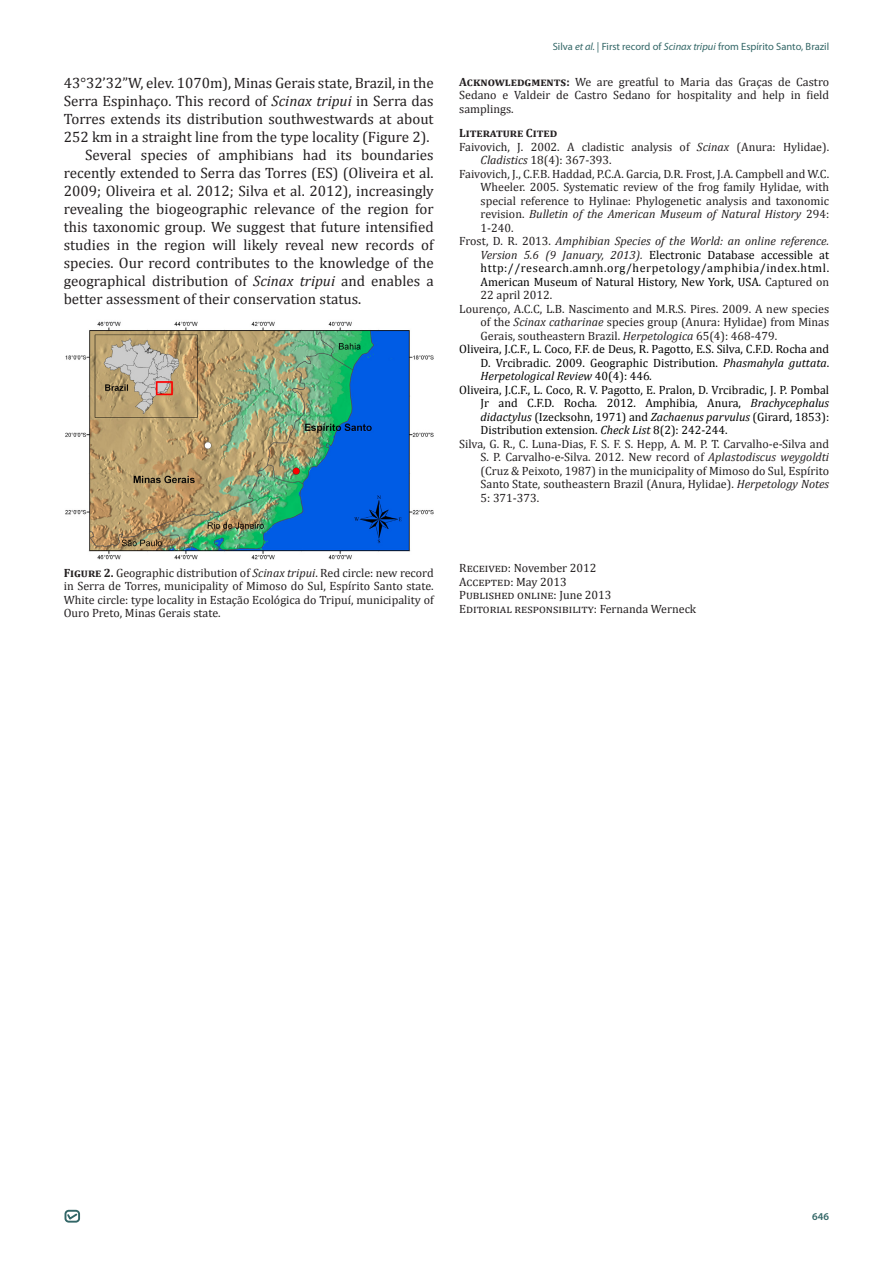
<style>
.page{position:relative;width:893px;height:1263px;background:#fff}
.page>*{position:absolute;margin:0;border:0;box-sizing:border-box;transform-origin:0 0}
.t1{font:15px/18px "Cambria";color:#231f20;text-align:justify}
.t2{font:12px/13.5px "Cambria";color:#231f20;text-align:justify}
.t3{font:12px/13.5px "Cambria";color:#000;text-align:justify}
.t4{font:700 12px "Cambria";color:#231f20}
.t5{font:10.5px "Myriad Pro";color:#336767}
.t6{font:600 10.5px "Myriad Pro";color:#336767}
.s1{font-style:italic}
.s2{font-weight:700}
.s3{color:#231f20}
.s4{font-style:italic;color:#231f20}
</style>
<div class="page">
<div style="left:65px;top:1210px;width:15px;height:12px;border:2px solid #326667;border-radius:3px"></div>
<svg style="left:66px;top:1212px;width:13px;height:9px"></svg>
<img style="left:65px;top:321px;width:369px;height:239px">
<p class="t1" style="left:64px;top:74px;width:371px">43°32’32”W, elev. 1070m), Minas Gerais state, Brazil, in the Serra Espinhaço. This record of <span class="s1">Scinax tripui</span> in Serra das Torres extends its distribution southwestwards at about 252 km in a straight line from the type locality (Figure 2).</p>
<p class="t1" style="left:64px;top:146px;width:371px;text-indent:21px">Several species of amphibians had its boundaries recently extended to Serra das Torres (ES) (Oliveira et al.<br>2009; Oliveira et al. 2012; Silva et al. 2012), increasingly revealing the biogeographic relevance of the region for this taxonomic group. We suggest that future intensified studies in the region will likely reveal new records of species. Our record contributes to the knowledge of the geographical distribution of <span class="s1">Scinax tripui</span> and enables a better assessment of their conservation status.</p>
<p class="t5" style="left:553px;top:40px;width:278px">Silva <span class="s1">et al.</span> | First record of <span class="s1">Scinax tripui</span> from Espírito Santo, Brazil</p>
<p class="t2" style="left:459px;top:75px;width:371px"><span class="s2">Acknowledgments:</span> We are greatful to Maria das Graças de Castro Sedano e Valdeir de Castro Sedano for hospitality and help in field samplings.</p>
<p class="t4" style="left:459px;top:125px;width:100px">Literature Cited</p>
<p class="t2" style="left:481px;top:140px;width:350px;text-indent:-21px">Faivovich, J. 2002. A cladistic analysis of <span class="s1">Scinax</span> (Anura: Hylidae).<br><span class="s1">Cladistics</span> 18(4): 367-393.</p>
<p class="t2" style="left:481px;top:167px;width:350px;text-indent:-21px">Faivovich, J., C.F.B. Haddad, P.C.A. Garcia, D.R. Frost, J.A. Campbell and W.C.<br>Wheeler. 2005. Systematic review of the frog family Hylidae, with special reference to Hylinae: Phylogenetic analysis and taxonomic revision. <span class="s1">Bulletin of the American Museum of Natural History</span> 294:<br>1-240.</p>
<p class="t3" style="left:481px;top:234px;width:350px;text-indent:-21px"><span class="s3">Frost, D. R. 2013.</span> <span class="s4">Amphibian Species of the World: an online reference.<br>Version 5.6 (9 January, 2013).</span> Electronic Database accessible at http://research.amnh.org/herpetology/amphibia/index.html.<br>American Museum of Natural History, New York, USA. <span class="s3">Captured on 22 april 2012.</span></p>
<p class="t2" style="left:481px;top:302px;width:350px;text-indent:-21px">Lourenço, A.C.C, L.B. Nascimento and M.R.S. Pires. 2009. A new species of the <span class="s1">Scinax catharinae</span> species group (Anura: Hylidae) from Minas Gerais, southeastern Brazil. <span class="s1">Herpetologica</span> 65(4): 468-479.</p>
<p class="t3" style="left:481px;top:342px;width:350px;text-indent:-21px">Oliveira, J.C.F., L. Coco, F.F. de Deus, R. Pagotto, E.S. Silva, C.F.D. Rocha and D. Vrcibradic. 2009. Geographic Distribution. <span class="s1">Phasmahyla guttata</span>.<br><span class="s1">Herpetological Review</span> 40(4): 446<span class="s1">.</span></p>
<p class="t3" style="left:481px;top:383px;width:350px;text-indent:-21px">Oliveira, J.C.F., L. Coco, R. V. Pagotto, E. Pralon, D. Vrcibradic, J. P. Pombal Jr and C.F.D. Rocha<span class="s1">.</span> 2012. Amphibia, Anura, <span class="s1">Brachycephalus didactylus</span> (Izecksohn, 1971) and <span class="s1">Zachaenus parvulus</span> (Girard, 1853):<br>Distribution extension. <span class="s1">Check List</span> 8(2): 242-244.</p>
<p class="t2" style="left:481px;top:437px;width:350px;text-indent:-21px">Silva, G. R., C. Luna-Dias, F. S. F. S. Hepp, A. M. P. T. Carvalho-e-Silva and S. P. Carvalho-e-Silva. 2012. New record of <span class="s1">Aplastodiscus weygoldti </span>(Cruz &amp; Peixoto, 1987) in the municipality of Mimoso do Sul, Espírito Santo State, southeastern Brazil (Anura, Hylidae). <span class="s1">Herpetology Notes </span>5: 371-373.</p>
<p class="t2" style="left:64px;top:566px;width:371px"><span class="s2">Figure 2.</span> Geographic distribution of <span class="s1">Scinax tripui</span>. Red circle: new record in Serra de Torres, municipality of Mimoso do Sul, Espírito Santo state.<br>White circle: type locality in Estação Ecológica do Tripuí, municipality of Ouro Preto, Minas Gerais state.</p>
<p class="t2" style="left:459px;top:561px;width:139px">Received: November 2012</p>
<p class="t2" style="left:459px;top:575px;width:109px">Accepted: May 2013</p>
<p class="t2" style="left:459px;top:588px;width:154px">Published online: June 2013</p>
<p class="t2" style="left:459px;top:602px;width:239px">Editorial responsibility: Fernanda Werneck</p>
<p class="t6" style="left:812px;top:1209px;width:18px">646</p>
</div>
